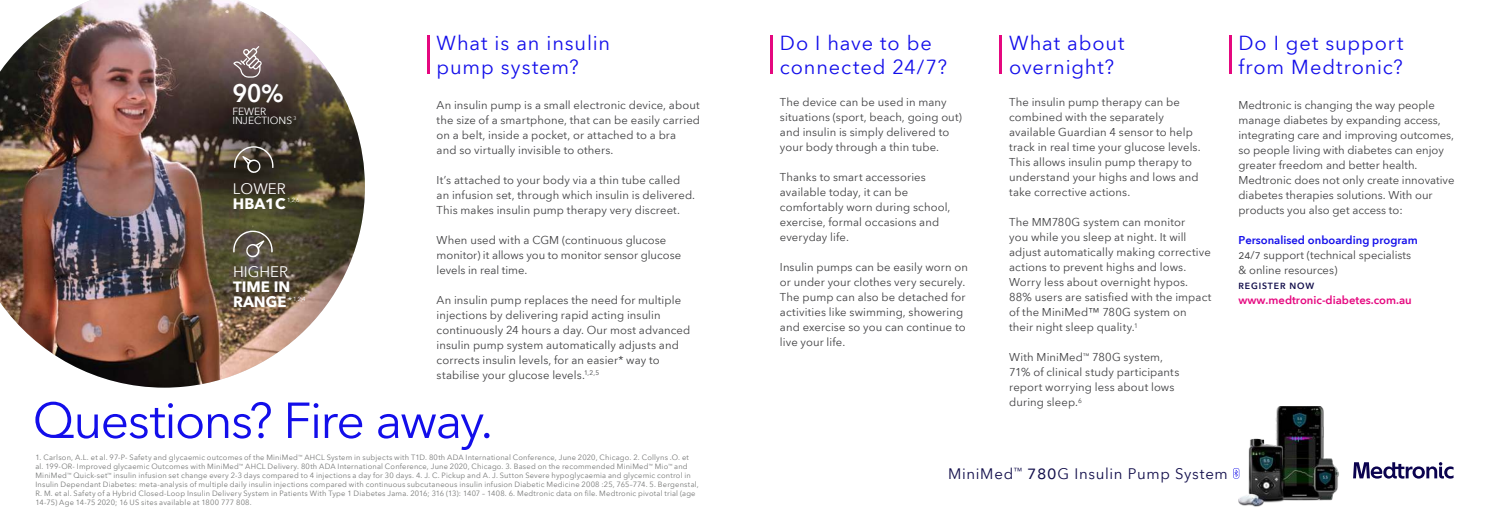
<style>
.page{position:relative;width:1489px;height:532px;background:#fff}
.page>*{position:absolute;margin:0;border:0;box-sizing:border-box;transform-origin:0 0}
.t1{font:50px "Avenir Next World";letter-spacing:-.035em;color:#130eea}
.t2{font:600 24.38px "Avenir Next World";color:#fff}
.t3{font:20px/24px "Avenir Next World";letter-spacing:.045em;color:#130eea}
.t4{font:15px "Avenir Next World";letter-spacing:.045em;color:#120e4b}
.t5{font:700 15px/15px "Avenir Next World";color:#fff}
.t6{font:15px "Avenir Next World";color:#fff}
.t7{font:11.25px/15px "Avenir Next World";letter-spacing:.01em;color:#404042}
.t8{font:600 11.25px "Avenir Next World";color:#130eea}
.t9{font:600 11.25px "Avenir Next World";color:#e5077f}
.t10{font:10.25px/9.5px "Avenir Next World";color:#fff}
.t11{font:600 8.75px "Avenir Next World";letter-spacing:.1em;color:#120e4b}
.t12{font:7.5px/9px "Avenir Next World";letter-spacing:.025em;color:#767776}
.t13{font:5.88px "Avenir Next World";color:#fff}
.s1{font-size:17.5px}
</style>
<div class="page">
<img style="left:0;top:0;width:365px;height:387px">
<svg style="left:233px;top:46px;width:29px;height:32px"></svg>
<svg style="left:234px;top:146px;width:39px;height:27px"></svg>
<svg style="left:233px;top:230px;width:40px;height:28px"></svg>
<hr style="left:427px;top:35px;width:2px;height:39px;background:#e5077f">
<hr style="left:770px;top:35px;width:2px;height:39px;background:#e5077f">
<hr style="left:999px;top:35px;width:3px;height:39px;background:#e5077f">
<hr style="left:1228px;top:35px;width:3px;height:39px;background:#e5077f">
<img style="left:1234px;top:406px;width:104px;height:101px">
<svg style="left:1233px;top:468px;width:6px;height:10px"></svg>
<svg style="left:1353px;top:462px;width:100px;height:16px"></svg>
<h2 class="t2" style="left:232px;top:79px;width:53px">90%</h2>
<p class="t10" style="left:232px;top:107px;width:66px">FEWER<br>INJECTIONS <sup>3</sup></p>
<h3 class="t6" style="left:233px;top:182px;width:54px">LOWER</h3>
<h3 class="t5" style="left:233px;top:197px;width:54px">HBA1C</h3>
<p class="t13" style="left:287px;top:197px;width:14px">1,2,6</p>
<h3 class="t6" style="left:233px;top:266px;width:56px">HIGHER</h3>
<h3 class="t5" style="left:233px;top:280px;width:74px">TIME IN<br>RANGE<sup>*</sup><sup>1,2,4</sup></h3>
<h3 class="t3" style="left:436px;top:32px;width:175px">What is an insulin pump system?</h3>
<p class="t7" style="left:436px;top:98px;width:265px">An insulin pump is a small electronic device, about the size of a smartphone, that can be easily carried on a belt, inside a pocket, or attached to a bra<br>and so virtually invisible to others.</p>
<p class="t7" style="left:436px;top:173px;width:260px">It’s attached to your body via a thin tube called an infusion set, through which insulin is delivered.<br>This makes insulin pump therapy very discreet.</p>
<p class="t7" style="left:436px;top:233px;width:246px">When used with a CGM (continuous glucose monitor) it allows you to monitor sensor glucose levels in real time.</p>
<p class="t7" style="left:436px;top:293px;width:255px">An insulin pump replaces the need for multiple injections by delivering rapid acting insulin continuously 24 hours a day. Our most advanced insulin pump system automatically adjusts and corrects insulin levels, for an easier* way to stabilise your glucose levels.<sup>1,2,5</sup></p>
<h1 class="t1" style="left:33px;top:399px;width:462px">Questions? Fire away.</h1>
<p class="t12" style="left:35px;top:453px;width:664px">1. Carlson, A.L. et al. 97-P- Safety and glycaemic outcomes of the MiniMed<sup>™</sup> AHCL System in subjects with T1D. 80th ADA International Conference, June 2020, Chicago. 2. Collyns .O. et al. 199-OR- Improved glycaemic Outcomes with MiniMed<sup>™</sup> AHCL Delivery. 80th ADA International Conference, June 2020, Chicago. 3. Based on the recommended MiniMed<sup>™</sup> Mio<sup>™</sup> and MiniMed<sup>™</sup> Quick-set<sup>™</sup> insulin infusion set change every 2-3 days compared to 4 injections a day for 30 days. 4. J. C. Pickup and A. J. Sutton Severe hypoglycaemia and glycemic control in Insulin Dependant Diabetes: meta-analysis of multiple daily insulin injections compared with continuous subcutaneous insulin infusion Diabetic Medicine 2008 :25, 765–774. 5. Bergenstal, R. M. et al. Safety of a Hybrid Closed-Loop Insulin Delivery System in Patients With Type 1 Diabetes Jama. 2016; 316 (13): 1407 – 1408. 6. Medtronic data on file. Medtronic pivotal trial (age 14-75) Age 14-75 2020; 16 US sites available at 1800 777 808.</p>
<h3 class="t3" style="left:780px;top:32px;width:169px">Do I have to be connected 24/7?</h3>
<p class="t7" style="left:780px;top:96px;width:183px">The device can be used in many situations (sport, beach, going out) and insulin is simply delivered to your body through a thin tube.</p>
<p class="t7" style="left:780px;top:171px;width:172px">Thanks to smart accessories available today, it can be comfortably worn during school, exercise, formal occasions and everyday life.</p>
<p class="t7" style="left:780px;top:261px;width:189px">Insulin pumps can be easily worn on or under your clothes very securely.<br>The pump can also be detached for activities like swimming, showering and exercise so you can continue to live your life.</p>
<h3 class="t3" style="left:1009px;top:32px;width:117px">What about overnight?</h3>
<p class="t7" style="left:1009px;top:96px;width:193px">The insulin pump therapy can be combined with the separately available Guardian 4 sensor to help track in real time your glucose levels.<br>This allows insulin pump therapy to understand your highs and lows and take corrective actions.</p>
<p class="t7" style="left:1009px;top:216px;width:204px">The MM780G system can monitor<br>you while you sleep at night. It will adjust automatically making corrective actions to prevent highs and lows.<br>Worry less about overnight hypos.<br>88% users are satisfied with the impact of the MiniMed™ 780G system on their night sleep quality.<sup>1</sup></p>
<p class="t7" style="left:1009px;top:351px;width:172px">With MiniMed<sup>™</sup> 780G system,<br>71% of clinical study participants report worrying less about lows during sleep.<sup>6</sup></p>
<h3 class="t3" style="left:1238px;top:32px;width:166px">Do I get support from Medtronic?</h3>
<p class="t7" style="left:1238px;top:98px;width:217px">Medtronic is changing the way people manage diabetes by expanding access, integrating care and improving outcomes, so people living with diabetes can enjoy greater freedom and better health.<br>Medtronic does not only create innovative diabetes therapies solutions. With our products you also get access to:</p>
<p class="t8" style="left:1238px;top:233px;width:181px">Personalised onboarding program</p>
<p class="t7" style="left:1238px;top:247px;width:174px">24/7 support (technical specialists &amp; online resources)</p>
<p class="t11" style="left:1238px;top:282px;width:77px">REGISTER NOW</p>
<p class="t9" style="left:1238px;top:293px;width:175px">www.medtronic-diabetes.com.au</p>
<h3 class="t4" style="left:948px;top:467px;width:281px">MiniMed<sup>™</sup> <span class="s1">780</span>G Insulin Pump System</h3>
</div>
